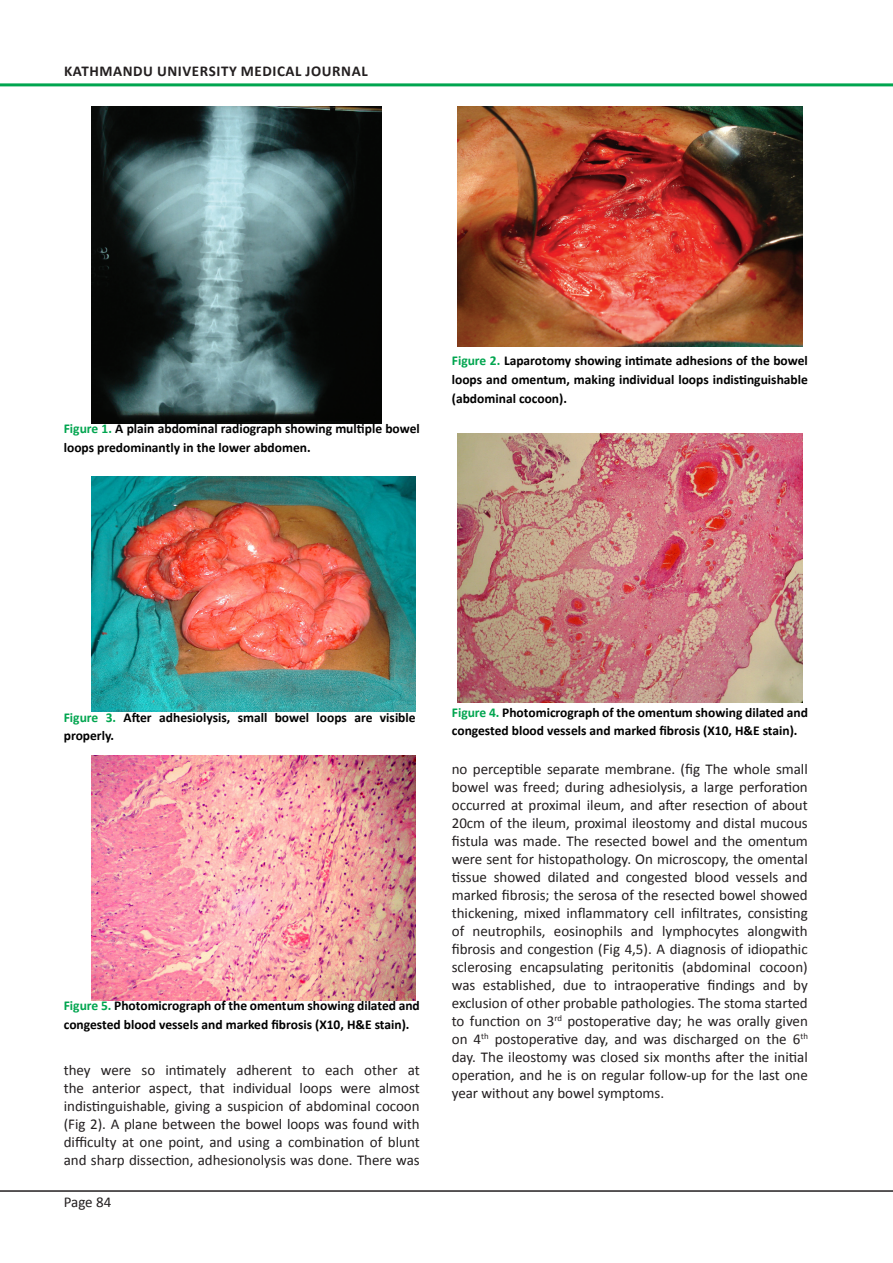
<style>
.page{position:relative;width:893px;height:1263px;background:#fff}
.page>*{position:absolute;margin:0;border:0;box-sizing:border-box;transform-origin:0 0}
.Table_Figure_Legend{font:15px/18px "Calibri";color:#231f20;text-align:justify}
.t1{font:700 15px "Calibri";letter-spacing:.04em;color:#231f20}
.Table_Figure_Legend-2{font:700 13.5px/18.8px "Calibri";color:#000}
.s1{color:#00a54f}
</style>
<div class="page">
<hr style="left:0;top:1190px;width:893px;height:2px;background:#231f20">
<hr style="left:0;top:83px;width:893px;height:3px;background:#00a54f">
<img style="left:92px;top:106px;width:290px;height:317px">
<img style="left:92px;top:477px;width:324px;height:234px">
<img style="left:458px;top:433px;width:344px;height:269px">
<img style="left:92px;top:755px;width:324px;height:245px">
<img style="left:458px;top:106px;width:344px;height:241px">
<p class="t1" style="left:64px;top:61px;width:305px">KATHMANDU UNIVERSITY MEDICAL JOURNAL</p>
<p class="Table_Figure_Legend-2" style="left:64px;top:419px;width:358px"><span class="s1">Figure 1.</span> A plain abdominal radiograph showing multiple bowel loops predominantly in the lower abdomen.</p>
<p class="Table_Figure_Legend-2" style="left:452px;top:351px;width:358px;text-align:justify"><span class="s1">Figure 2.</span> Laparotomy showing intimate adhesions of the bowel loops and omentum, making individual loops indistinguishable (abdominal cocoon).</p>
<p class="Table_Figure_Legend-2" style="left:64px;top:708px;width:353px"><span class="s1">Figure 3.</span> After adhesiolysis, small bowel loops are visible properly.</p>
<p class="Table_Figure_Legend-2" style="left:452px;top:703px;width:358px"><span class="s1">Figure 4.</span> Photomicrograph of the omentum showing dilated and congested blood vessels and marked fibrosis (X10, H&amp;E stain).</p>
<p class="Table_Figure_Legend-2" style="left:64px;top:996px;width:358px"><span class="s1">Figure 5.</span> Photomicrograph of the omentum showing dilated and congested blood vessels and marked fibrosis (X10, H&amp;E stain).</p>
<p class="Table_Figure_Legend" style="left:64px;top:1061px;width:358px">they were so intimately adherent to each other at the anterior aspect, that individual loops were almost indistinguishable, giving a suspicion of abdominal cocoon (Fig 2). A plane between the bowel loops was found with difficulty at one point, and using a combination of blunt and sharp dissection, adhesionolysis was done. There was</p>
<p class="Table_Figure_Legend" style="left:64px;top:1193px;width:49px">Page 84</p>
<p class="Table_Figure_Legend" style="left:452px;top:759px;width:358px">no perceptible separate membrane. (fig The whole small bowel was freed; during adhesiolysis, a large perforation occurred at proximal ileum, and after resection of about 20cm of the ileum, proximal ileostomy and distal mucous fistula was made. The resected bowel and the omentum were sent for histopathology. On microscopy, the omental tissue showed dilated and congested blood vessels and marked fibrosis; the serosa of the resected bowel showed thickening, mixed inflammatory cell infiltrates, consisting of neutrophils, eosinophils and lymphocytes alongwith fibrosis and congestion (Fig 4,5). A diagnosis of idiopathic sclerosing encapsulating peritonitis (abdominal cocoon) was established, due to intraoperative findings and by exclusion of other probable pathologies. The stoma started to function on 3<sup>rd</sup> postoperative day; he was orally given on 4<sup>th</sup> postoperative day, and was discharged on the 6<sup>th </sup>day. The ileostomy was closed six months after the initial operation, and he is on regular follow-up for the last one year without any bowel symptoms.</p>
</div>
